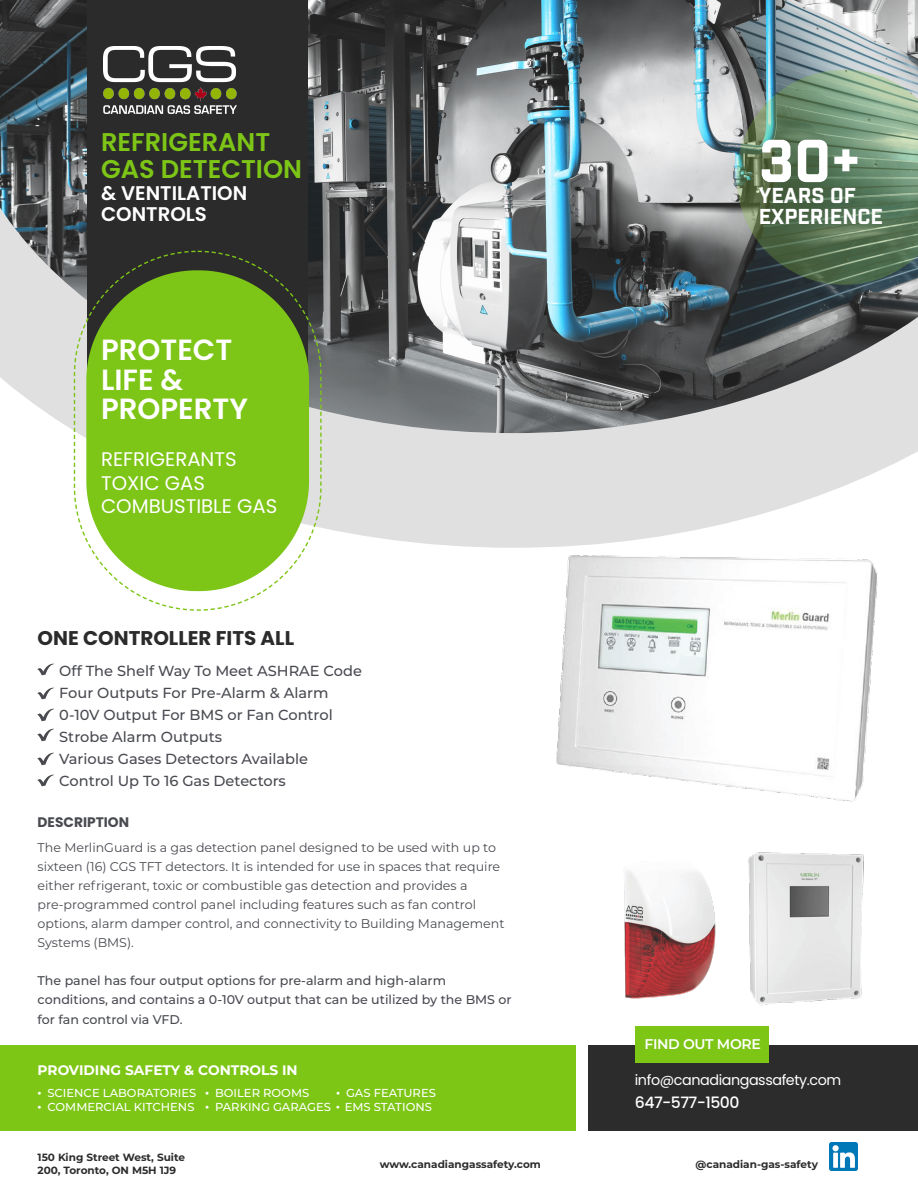
<style>
.page{position:relative;width:918px;height:1188px;background:#fff}
.page>*{position:absolute;margin:0;border:0;box-sizing:border-box;transform-origin:0 0}
.t1{font:58.2px "Industry Inc Base";color:#fff}
.t2{font:600 29.25px/29.5px "Poppins";color:#fff}
.t3{font:600 25.65px/27.8px "Poppins";color:#7dc516}
.t4{font:21px/21.1px "Industry Inc Base";color:#fff}
.t5{font:600 19.8px/21.3px "Poppins";color:#fff}
.t6{font:700 19.8px "Poppins";color:#2b2b2b}
.t7{font:19.65px/23.4px "Poppins";color:#fff}
.t8{font:500 15.75px "Poppins";letter-spacing:-.035em;color:#fff}
.t9{font:500 14.55px/22px "Montserrat";color:#484a50}
.t10{font:14.4px "Poppins";letter-spacing:-.03em;color:#fff}
.t11{font:600 14.1px "Montserrat";letter-spacing:-.025em;color:#fff}
.t12{font:700 13.8px "Montserrat";color:#fff}
.t13{font:700 13.8px "Poppins";color:#484a50}
.t14{font:12.6px/19px "Montserrat";color:#484a50}
.t15{font:500 12.6px/19px "Montserrat";color:#484a50}
.t16{font:500 11.55px "Montserrat";color:#fff}
.t17{font:700 10.5px/12.6px "Montserrat";color:#2c2c2c}
.s1{font-family:"Times New Roman";font-weight:400}
.s2{font-family:"Nimbus Rom D";font-weight:400}
</style>
<div class="page">
<svg style="left:0;top:0;width:918px;height:548px;background:#959a9c"></svg>
<div style="left:88px;top:0;width:220px;height:428px;background:#2b2b2b"></div>
<svg style="left:73px;top:250px;width:249px;height:361px"></svg>
<svg style="left:86px;top:270px;width:223px;height:321px;background:#80be28"></svg>
<svg style="left:737px;top:70px;width:181px;height:215px;background:#658067"></svg>
<img style="left:103px;top:47px;width:134px;height:66px">
<img style="left:38px;top:663px;width:16px;height:13px">
<img style="left:38px;top:687px;width:16px;height:13px">
<img style="left:38px;top:709px;width:16px;height:12px">
<img style="left:38px;top:729px;width:16px;height:12px">
<img style="left:38px;top:753px;width:16px;height:12px">
<img style="left:38px;top:774px;width:16px;height:13px">
<img style="left:556px;top:555px;width:321px;height:247px">
<svg style="left:734px;top:606px;width:36px;height:15px"></svg>
<img style="left:661px;top:657px;width:44px;height:18px">
<img style="left:678px;top:655px;width:27px;height:18px">
<img style="left:624px;top:870px;width:92px;height:129px">
<img style="left:749px;top:853px;width:114px;height:152px">
<img style="left:796px;top:975px;width:28px;height:13px">
<div style="left:588px;top:1045px;width:330px;height:86px;background:#2c2c2c"></div>
<div style="left:0;top:1045px;width:576px;height:86px;background:#7dc616"></div>
<div style="left:635px;top:1027px;width:134px;height:36px;background:#7dc616"></div>
<img style="left:830px;top:1142px;width:28px;height:28px">
<h3 class="t3" style="left:101px;top:128px;width:202px">REFRIGERANT<br>GAS DETECTION</h3>
<h3 class="t5" style="left:101px;top:182px;width:148px">&amp; VENTILATION<br>CONTROLS</h3>
<h2 class="t2" style="left:101px;top:335px;width:148px">PROTECT<br>LIFE &amp;<br>PROPERTY</h2>
<h3 class="t7" style="left:101px;top:448px;width:178px">REFRIGERANTS<br>TOXIC GAS<br>COMBUSTIBLE GAS</h3>
<h3 class="t6" style="left:38px;top:627px;width:258px">ONE CONTROLLER FITS ALL</h3>
<p class="t9" style="left:59px;top:659px;width:304px">Off The Shelf Way To Meet ASHRAE Code<br>Four Outputs For Pre-Alarm &amp; Alarm<br>0-10V Output For BMS or Fan Control<br>Strobe Alarm Outputs<br>Various Gases Detectors Available<br>Control Up To 16 Gas Detectors</p>
<p class="t13" style="left:38px;top:814px;width:93px">DESCRIPTION</p>
<p class="t14" style="left:38px;top:837px;width:468px">The MerlinGuard is a gas detection panel designed to be used with up to sixteen (16) CGS TFT detectors. It is intended for use in spaces that require either refrigerant, toxic or combustible gas detection and provides a pre-programmed control panel including features such as fan control options, alarm damper control, and connectivity to Building Management Systems (BMS).</p>
<p class="t15" style="left:38px;top:971px;width:476px">The panel has four output options for pre-alarm and high-alarm conditions, and contains a 0-10V output that can be utilized by the BMS or for fan control via VFD.</p>
<p class="t12" style="left:38px;top:1061px;width:262px">PROVIDING SAFETY &amp; CONTROLS IN</p>
<p class="t16" style="left:38px;top:1085px;width:160px"><span class="s1">•</span> SCIENCE LABORATORIES</p>
<p class="t16" style="left:38px;top:1099px;width:158px"><span class="s1">•</span> COMMERCIAL KITCHENS</p>
<p class="t16" style="left:336px;top:1085px;width:101px"><span class="s1">•</span> GAS FEATURES</p>
<p class="t16" style="left:205px;top:1085px;width:106px"><span class="s1">•</span> BOILER ROOMS</p>
<p class="t16" style="left:205px;top:1099px;width:228px"><span class="s1">•</span> PARKING GARAGES <span class="s2">•</span> EMS STATIONS</p>
<h1 class="t1" style="left:759px;top:126px;width:103px">30+</h1>
<h3 class="t4" style="left:759px;top:186px;width:126px">YEARS OF<br>EXPERIENCE</h3>
<p class="t11" style="left:644px;top:1034px;width:118px">FIND OUT MORE</p>
<p class="t10" style="left:635px;top:1071px;width:208px">info@canadiangassafety.com</p>
<p class="t8" style="left:635px;top:1093px;width:106px">647-577-1500</p>
<p class="t17" style="left:38px;top:1151px;width:149px">150 King Street West, Suite<br>200, Toronto, ON M5H 1J9</p>
<p class="t17" style="left:380px;top:1157px;width:163px">www.canadiangassafety.com</p>
<p class="t17" style="left:696px;top:1157px;width:124px">@canadian-gas-safety</p>
</div>
